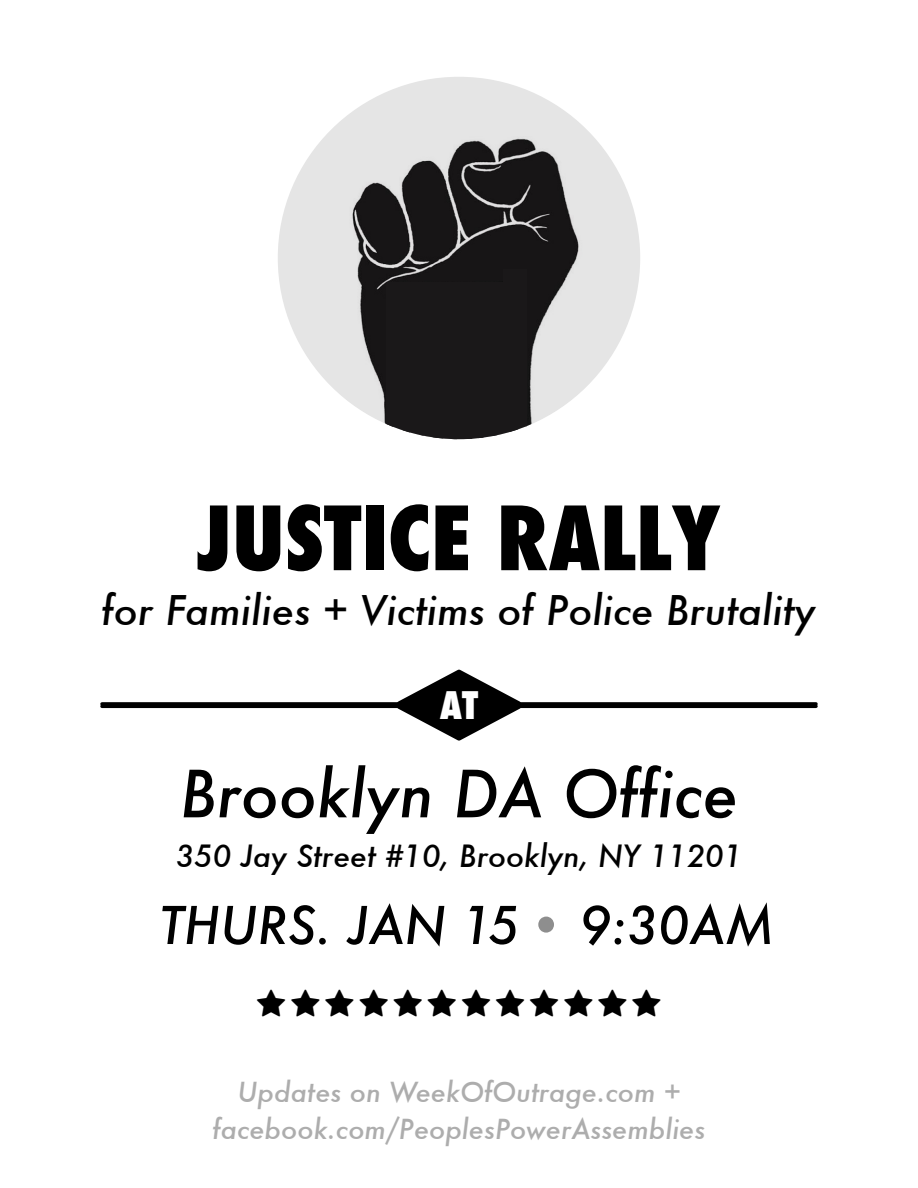
<style>
.page{position:relative;width:918px;height:1188px;background:#fff}
.page>*{position:absolute;margin:0;border:0;box-sizing:border-box;transform-origin:0 0}
.t1{font:800 condensed 85.8px "Futura";color:#000}
.t2{font:italic 500 63.15px "Futura";color:#000}
.t3{font:italic 500 50.55px "Futura";color:#000}
.t4{font:italic 500 39.9px "Futura";color:#000}
.t5{font:800 condensed 37.05px "Futura";color:#fff}
.t6{font:italic 500 30px "Futura";color:#000}
.t7{font:italic 500 27px/37.5px "Futura";color:#adadad;text-align:center}
</style>
<div class="page">
<svg style="left:102px;top:702px;width:714px;height:3px;background:#0e0e0e"></svg>
<svg style="left:397px;top:670px;width:124px;height:71px"></svg>
<hr style="left:102px;top:705px;width:714px;height:3px;background:#000">
<div style="left:278px;top:77px;width:362px;height:362px;background:#e5e5e5;border-radius:50%"></div>
<img style="left:343px;top:138px;width:247px;height:289px">
<div style="left:386px;top:282px;width:140px;height:157px;background:#1a1819"></div>
<div style="left:503px;top:269px;width:23px;height:19px;background:#1a1819"></div>
<h1 class="t1" style="left:198px;top:484px;width:524px">JUSTICE RALLY</h1>
<h3 class="t4" style="left:102px;top:584px;width:716px">for Families + Victims of Police Brutality</h3>
<h3 class="t5" style="left:440px;top:680px;width:40px">AT</h3>
<h2 class="t2" style="left:180px;top:752px;width:560px">Brooklyn DA Office</h2>
<p class="t6" style="left:176px;top:836px;width:568px">350 Jay Street #10, Brooklyn, NY 11201</p>
<h3 class="t3" style="left:160px;top:892px;width:616px">THURS. JAN 15 9:30AM</h3>
<p class="t7" style="left:213px;top:1073px;width:494px">Updates on WeekOfOutrage.com + facebook.com/PeoplesPowerAssemblies</p>
</div>
